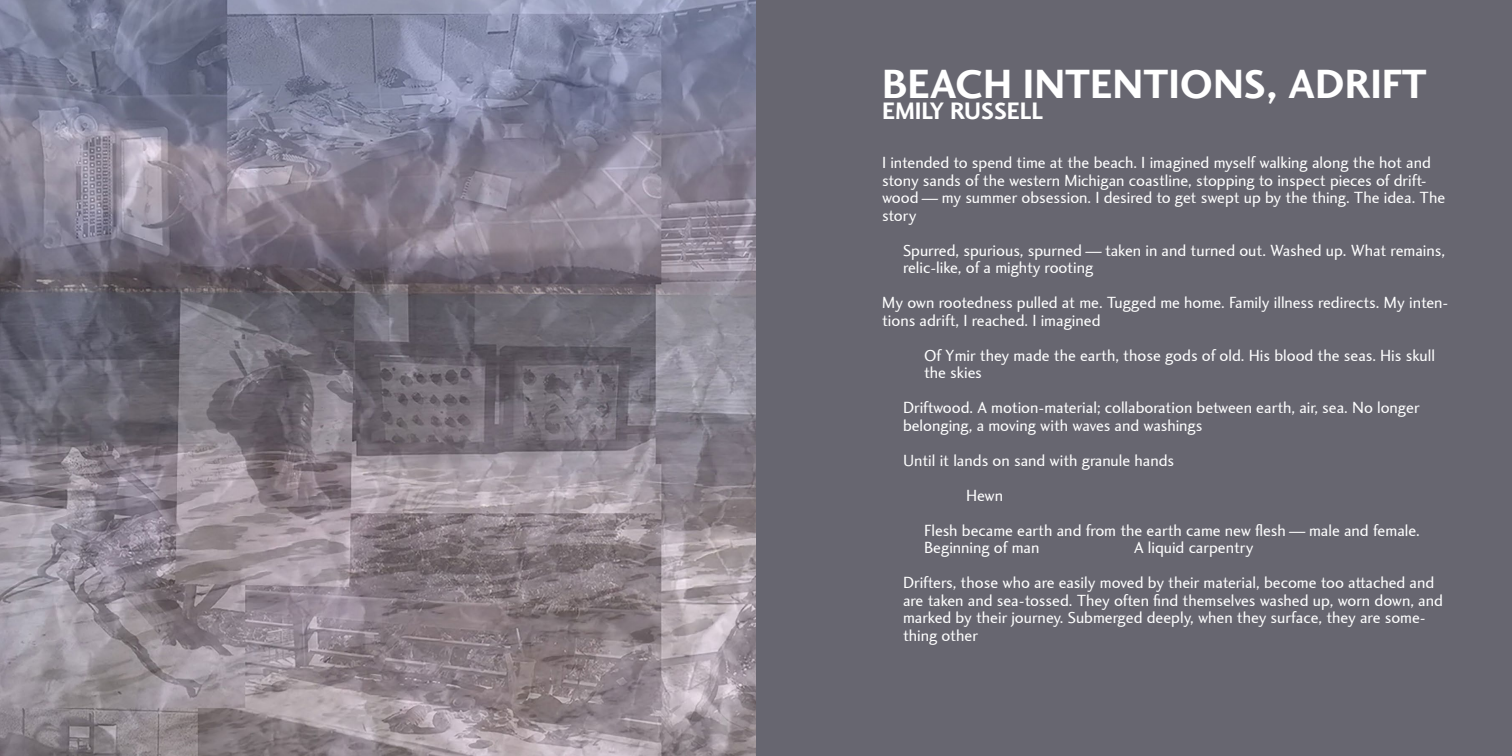
<style>
.page{position:relative;width:1512px;height:756px;background:#fff}
.page>*{position:absolute;margin:0;border:0;box-sizing:border-box;transform-origin:0 0}
.SEC_TITLE{font:700 42px "Charlotte Sans";color:#fff}
.Author{font:700 24.5px "Charlotte Sans";color:#fff}
.t1{font:16.62px/17.5px "Charlotte Sans";color:#fff}
</style>
<div class="page">
<img style="left:0;top:0;width:756px;height:756px">
<div style="left:756px;top:0;width:756px;height:756px;background:#676670"></div>
<p class="SEC_TITLE" style="left:882px;top:60px;width:546px">BEACH INTENTIONS, ADRIFT</p>
<p class="Author" style="left:882px;top:97px;width:163px">EMILY RUSSELL</p>
<p class="t1" style="left:882px;top:154px;width:565px">I intended to spend time at the beach. I imagined myself walking along the hot and stony sands of the western Michigan coastline, stopping to inspect pieces of drift&shy;wood — my summer obsession. I desired to get swept up by the thing. The idea. The story</p>
<p class="t1" style="left:903px;top:242px;width:544px">Spurred, spurious, spurned — taken in and turned out. Washed up. What remains, relic-like, of a mighty rooting</p>
<p class="t1" style="left:882px;top:294px;width:568px">My own rootedness pulled at me. Tugged me home. Family illness redirects. My inten&shy;tions adrift, I reached. I imagined</p>
<p class="t1" style="left:924px;top:347px;width:512px">Of Ymir they made the earth, those gods of old. His blood the seas. His skull the skies</p>
<p class="t1" style="left:903px;top:399px;width:518px">Driftwood. A motion-material; collaboration between earth, air, sea. No longer belonging, a moving with waves and washings</p>
<p class="t1" style="left:903px;top:452px;width:273px">Until it lands on sand with granule hands</p>
<p class="t1" style="left:966px;top:487px;width:39px">Hewn</p>
<p class="t1" style="left:924px;top:522px;width:497px">Flesh became earth and from the earth came new flesh — male and female.<br>Beginning of man</p>
<p class="t1" style="left:1134px;top:539px;width:121px">A liquid carpentry</p>
<p class="t1" style="left:903px;top:574px;width:542px">Drifters, those who are easily moved by their material, become too attached and are taken and sea-tossed. They often find themselves washed up, worn down, and marked by their journey. Submerged deeply, when they surface, they are some&shy;thing other</p>
</div>
